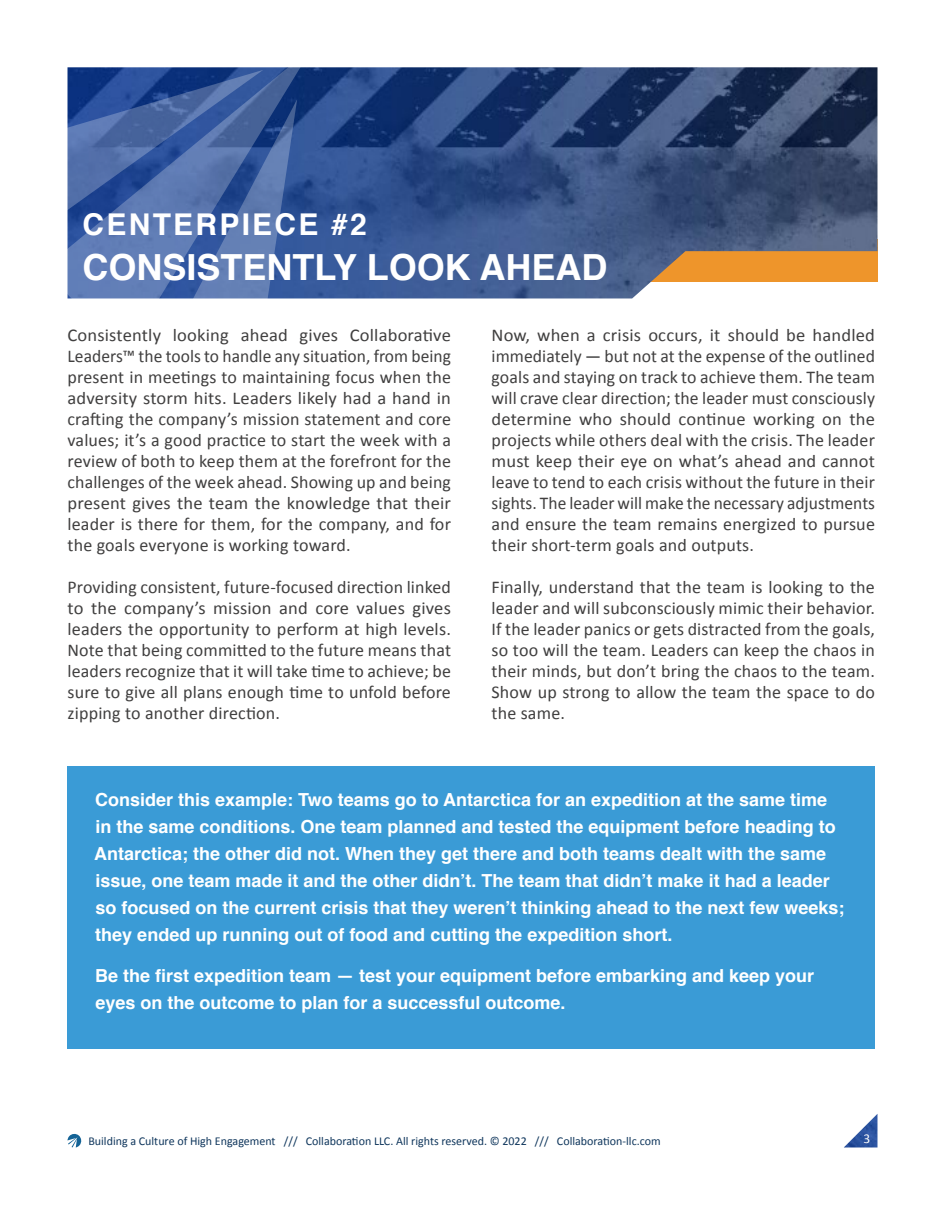
<style>
.page{position:relative;width:945px;height:1215px;background:#fff}
.page>*{position:absolute;margin:0;border:0;box-sizing:border-box;transform-origin:0 0}
.Main_Header{font:700 36px "Helvetica";color:#fff}
.Main_Header-2{font:700 30px "Helvetica";letter-spacing:.075em;color:#fff}
.Body_Text{font:18px/21px "Calibri";letter-spacing:.01em;color:#403f3f;text-align:justify}
.Side_Quote{font:700 18px/27px "Helvetica";color:#fff}
.Page_Number{font:13.5px "Calibri";color:#fff}
.t1{font:12px "Calibri";color:#0f365c}
</style>
<div class="page">
<svg style="left:68px;top:1134px;width:13px;height:13px"></svg>
<img style="left:844px;top:1114px;width:34px;height:34px">
<img style="left:313px;top:67px;width:565px;height:231px">
<svg style="left:68px;top:67px;width:245px;height:231px;background:#4464a3"></svg>
<div style="left:68px;top:766px;width:807px;height:283px;background:#3a9bd6"></div>
<p class="Main_Header-2" style="left:83px;top:200px;width:286px">CENTERPIECE #2</p>
<p class="Main_Header" style="left:83px;top:238px;width:526px">CONSISTENTLY LOOK AHEAD</p>
<p class="Body_Text" style="left:68px;top:324px;width:385px">Consistently looking ahead gives Collaborative Leaders™ the tools to handle any situation, from being present in meetings to maintaining focus when the adversity storm hits. Leaders likely had a hand in crafting the company’s mission statement and core values; it’s a good practice to start the week with a review of both to keep them at the forefront for the challenges of the week ahead. Showing up and being present gives the team the knowledge that their leader is there for them, for the company, and for the goals everyone is working toward.</p>
<p class="Body_Text" style="left:68px;top:576px;width:385px">Providing consistent, future-focused direction linked to the company’s mission and core values gives leaders the opportunity to perform at high levels.<br>Note that being committed to the future means that leaders recognize that it will take time to achieve; be sure to give all plans enough time to unfold before zipping to another direction.</p>
<p class="Body_Text" style="left:492px;top:324px;width:385px">Now, when a crisis occurs, it should be handled immediately — but not at the expense of the outlined goals and staying on track to achieve them. The team will crave clear direction; the leader must consciously determine who should continue working on the projects while others deal with the crisis. The leader must keep their eye on what’s ahead and cannot leave to tend to each crisis without the future in their sights. The leader will make the necessary adjustments and ensure the team remains energized to pursue their short-term goals and outputs.</p>
<p class="Body_Text" style="left:492px;top:576px;width:385px">Finally, understand that the team is looking to the leader and will subconsciously mimic their behavior.<br>If the leader panics or gets distracted from the goals, so too will the team. Leaders can keep the chaos in their minds, but don’t bring the chaos to the team.<br>Show up strong to allow the team the space to do the same.</p>
<p class="Side_Quote" style="left:94px;top:787px;width:752px">Consider this example: Two teams go to Antarctica for an expedition at the same time in the same conditions. One team planned and tested the equipment before heading to Antarctica; the other did not. When they get there and both teams dealt with the same issue, one team made it and the other didn’t. The team that didn’t make it had a leader so focused on the current crisis that they weren’t thinking ahead to the next few weeks; they ended up running out of food and cutting the expedition short.</p>
<p class="Side_Quote" style="left:95px;top:962px;width:721px">Be the first expedition team — test your equipment before embarking and keep your eyes on the outcome to plan for a successful outcome.</p>
<p class="t1" style="left:88px;top:1133px;width:574px">Building a Culture of High Engagement /// Collaboration LLC. All rights reserved. © 2022 /// Collaboration-llc.com</p>
<p class="Page_Number" style="left:864px;top:1129px;width:8px">3</p>
</div>
